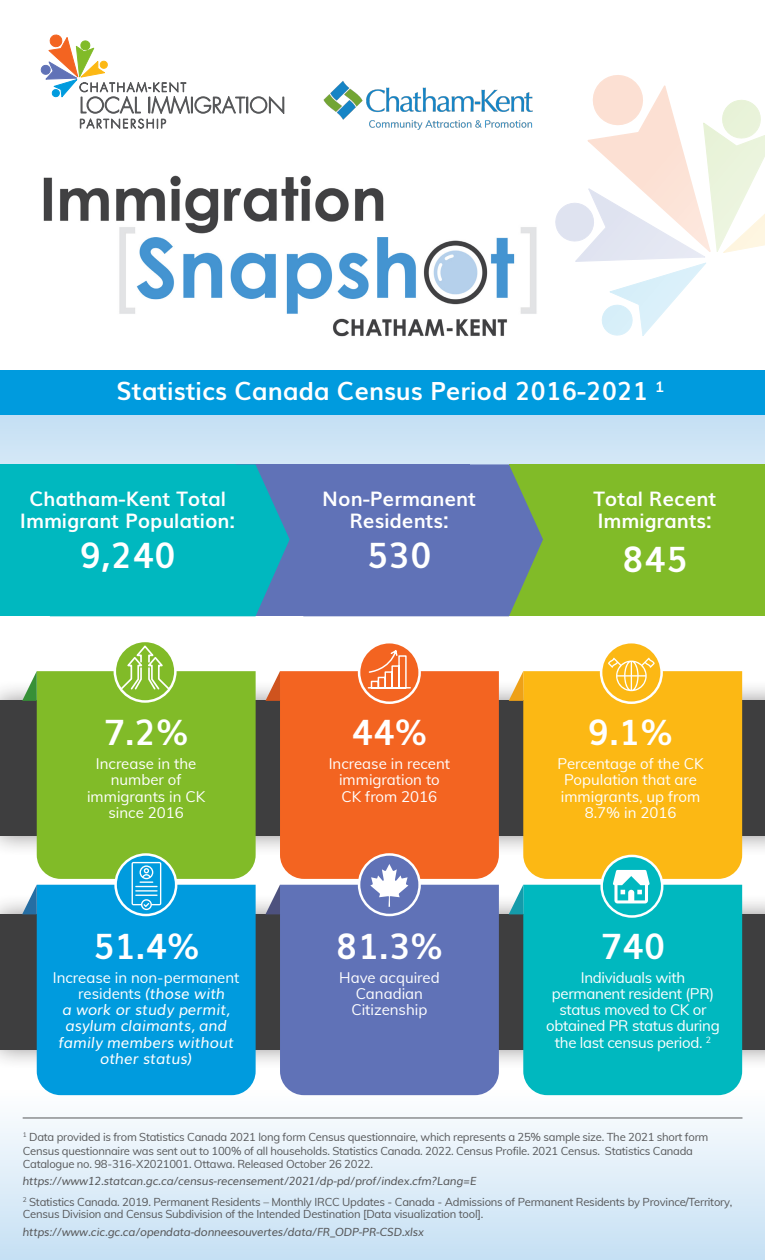
<style>
.page{position:relative;width:765px;height:1260px;background:#fff}
.page>*{position:absolute;margin:0;border:0;box-sizing:border-box;transform-origin:0 0}
.t1{font:700 35px "Muli";color:#fff}
.t2{font:700 25px "Muli";color:#fff}
.t3{font:700 20px "Muli";color:#fff}
.t4{font:15px/16.2px "Muli";color:#fff}
.t5{font:15px "Muli";letter-spacing:-.02em;color:#fff}
.t6{font:italic 15px "Muli";color:#fff}
.t7{font:11.25px/13.5px "Muli";letter-spacing:-.02em;color:#57585a}
.s1{font-style:italic}
</style>
<div class="page">
<div style="left:0;top:415px;width:765px;height:173px;background:#cce3f5"></div>
<div style="left:509px;top:464px;width:247px;height:152px;background:#81bb28"></div>
<svg style="left:555px;top:75px;width:210px;height:261px"></svg>
<div style="left:0;top:1088px;width:765px;height:172px;background:linear-gradient(to bottom,#fffffe,#c5e0f4)"></div>
<svg style="left:40px;top:34px;width:245px;height:95px"></svg>
<img style="left:43px;top:175px;width:494px;height:162px">
<div style="left:0;top:370px;width:765px;height:45px;background:#009bde"></div>
<hr style="left:23px;top:1118px;width:719px;height:1px;background:#57585a">
<div style="left:0;top:680px;width:765px;height:177px;background:#231f20;opacity:.5"></div>
<div style="left:0;top:701px;width:765px;height:135px;background:#3e3e3f"></div>
<hr style="left:0;top:680px;width:1px;height:177px;background:#231f20;opacity:.5">
<div style="left:0;top:893px;width:765px;height:177px;background:#231f20;opacity:.5"></div>
<div style="left:0;top:914px;width:765px;height:135px;background:#3e3e3f"></div>
<hr style="left:0;top:893px;width:1px;height:177px;background:#231f20;opacity:.5">
<div style="left:523px;top:671px;width:219px;height:208px;background:#fcb814"></div>
<div style="left:523px;top:885px;width:219px;height:210px;background:#00b8bf"></div>
<div style="left:280px;top:671px;width:219px;height:208px;background:#f36421"></div>
<div style="left:280px;top:885px;width:219px;height:210px;background:#6072b7"></div>
<div style="left:37px;top:671px;width:219px;height:208px;background:#81bb28"></div>
<div style="left:37px;top:885px;width:219px;height:210px;background:#009bde"></div>
<svg style="left:509px;top:672px;width:14px;height:29px"></svg>
<svg style="left:509px;top:885px;width:14px;height:29px"></svg>
<svg style="left:265px;top:671px;width:15px;height:30px"></svg>
<svg style="left:265px;top:885px;width:15px;height:29px"></svg>
<svg style="left:22px;top:671px;width:15px;height:30px"></svg>
<svg style="left:22px;top:885px;width:15px;height:29px"></svg>
<svg style="left:115px;top:641px;width:60px;height:60px"></svg>
<div style="left:114px;top:640px;width:63px;height:63px;border:2px solid #fff;border-radius:50%"></div>
<svg style="left:602px;top:856px;width:60px;height:61px;background:#1dc0c6"></svg>
<div style="left:600px;top:855px;width:63px;height:63px;border:2px solid #fff;border-radius:50%"></div>
<svg style="left:359px;top:854px;width:61px;height:61px"></svg>
<div style="left:358px;top:853px;width:63px;height:63px;border:2px solid #fff;border-radius:50%"></div>
<svg style="left:370px;top:864px;width:38px;height:43px"></svg>
<svg style="left:613px;top:870px;width:37px;height:33px"></svg>
<svg style="left:359px;top:642px;width:61px;height:61px"></svg>
<div style="left:358px;top:641px;width:63px;height:63px;border:2px solid #fff;border-radius:50%"></div>
<svg style="left:367px;top:649px;width:45px;height:40px;background:#f58753"></svg>
<svg style="left:119px;top:644px;width:52px;height:47px;background:#a0cb5d"></svg>
<svg style="left:601px;top:642px;width:61px;height:61px"></svg>
<div style="left:600px;top:641px;width:63px;height:63px;border:2px solid #fff;border-radius:50%"></div>
<svg style="left:608px;top:658px;width:47px;height:33px;background:#fcc748"></svg>
<div style="left:561px;top:464px;width:204px;height:152px;background:#81bb28"></div>
<img style="left:323px;top:81px;width:210px;height:49px">
<div style="left:223px;top:464px;width:247px;height:152px;background:#6072b7"></div>
<div style="left:0;top:464px;width:236px;height:152px;background:#00b8bf"></div>
<svg style="left:470px;top:464px;width:73px;height:152px"></svg>
<svg style="left:236px;top:464px;width:54px;height:152px"></svg>
<svg style="left:116px;top:855px;width:60px;height:60px"></svg>
<div style="left:114px;top:853px;width:63px;height:63px;border:2px solid #fff;border-radius:50%"></div>
<svg style="left:132px;top:862px;width:29px;height:48px"></svg>
<p class="t2" style="left:117px;top:371px;width:549px">Statistics Canada Census Period 2016-2021 <sup>1</sup></p>
<p class="t3" style="left:30px;top:482px;width:198px">Chatham-Kent Total</p>
<p class="t3" style="left:20px;top:505px;width:216px">Immigrant Population:</p>
<p class="t1" style="left:80px;top:527px;width:98px">9,240</p>
<p class="t1" style="left:104px;top:705px;width:87px">7.2%</p>
<p class="t4" style="left:96px;top:755px;width:102px">Increase in the</p>
<p class="t4" style="left:111px;top:771px;width:72px">number of</p>
<p class="t4" style="left:87px;top:787px;width:120px">immigrants in CK</p>
<p class="t4" style="left:109px;top:804px;width:77px">since 2016</p>
<p class="t1" style="left:93px;top:918px;width:108px">51.4%</p>
<p class="t4" style="left:78px;top:968px;width:163px;text-indent:-25px">Increase in non-permanent residents <span class="s1">(those with</span></p>
<p class="t6" style="left:62px;top:998px;width:169px">a work or study permit,</p>
<p class="t6" style="left:65px;top:1014px;width:163px">asylum claimants, and</p>
<p class="t6" style="left:58px;top:1030px;width:177px">family members without</p>
<p class="t6" style="left:100px;top:1046px;width:94px">other status)</p>
<p class="t3" style="left:322px;top:482px;width:155px">Non-Permanent</p>
<p class="t3" style="left:349px;top:505px;width:101px">Residents:</p>
<p class="t1" style="left:367px;top:527px;width:67px">530</p>
<p class="t1" style="left:351px;top:705px;width:77px">44%</p>
<p class="t4" style="left:329px;top:755px;width:123px">Increase in recent</p>
<p class="t4" style="left:339px;top:771px;width:102px">immigration to</p>
<p class="t4" style="left:342px;top:787px;width:97px">CK from 2016</p>
<p class="t1" style="left:336px;top:918px;width:108px">81.3%</p>
<p class="t4" style="left:339px;top:968px;width:102px">Have acquired</p>
<p class="t4" style="left:356px;top:985px;width:69px">Canadian</p>
<p class="t4" style="left:351px;top:1001px;width:77px">Citizenship</p>
<p class="t3" style="left:593px;top:482px;width:124px">Total Recent</p>
<p class="t3" style="left:598px;top:505px;width:116px">Immigrants:</p>
<p class="t1" style="left:622px;top:531px;width:67px">845</p>
<p class="t1" style="left:588px;top:705px;width:87px">9.1%</p>
<p class="t4" style="left:557px;top:755px;width:148px">Percentage of the CK</p>
<p class="t4" style="left:564px;top:771px;width:135px">Population that are</p>
<p class="t4" style="left:561px;top:787px;width:141px">immigrants, up from</p>
<p class="t4" style="left:585px;top:804px;width:93px">8.7% in 2016</p>
<p class="t1" style="left:600px;top:918px;width:67px">740</p>
<p class="t5" style="left:581px;top:966px;width:106px">Individuals with</p>
<p class="t5" style="left:552px;top:983px;width:164px">permanent resident (PR)</p>
<p class="t5" style="left:560px;top:999px;width:148px">status moved to CK or</p>
<p class="t5" style="left:546px;top:1015px;width:175px">obtained PR status during</p>
<p class="t5" style="left:555px;top:1031px;width:158px">the last census period. <sup>2</sup></p>
<p class="t7" style="left:23px;top:1130px;width:687px"><sup>1</sup> Data provided is from Statistics Canada 2021 long form Census questionnaire, which represents a 25% sample size. The 2021 short form<br>Census questionnaire was sent out to 100% of all households. Statistics Canada. 2022. Census Profile. 2021 Census. Statistics Canada<br>Catalogue no. 98-316-X2021001. Ottawa. Released October 26 2022.</p>
<p class="t7" style="left:23px;top:1170px;width:711px;line-height:21px"><span class="s1">https://www12.statcan.gc.ca/census-recensement/2021/dp-pd/prof/index.cfm?Lang=E<br></span><sup>2</sup> Statistics Canada. 2019. Permanent Residents – Monthly IRCC Updates - Canada - Admissions of Permanent Residents by Province/Territory,</p>
<p class="t7" style="left:23px;top:1204px;width:462px;line-height:17.9px">Census Division and Census Subdivision of the Intended Destination [Data visualization tool]. <span class="s1">https://www.cic.gc.ca/opendata-donneesouvertes/data/FR_ODP-PR-CSD.xlsx</span></p>
</div>
